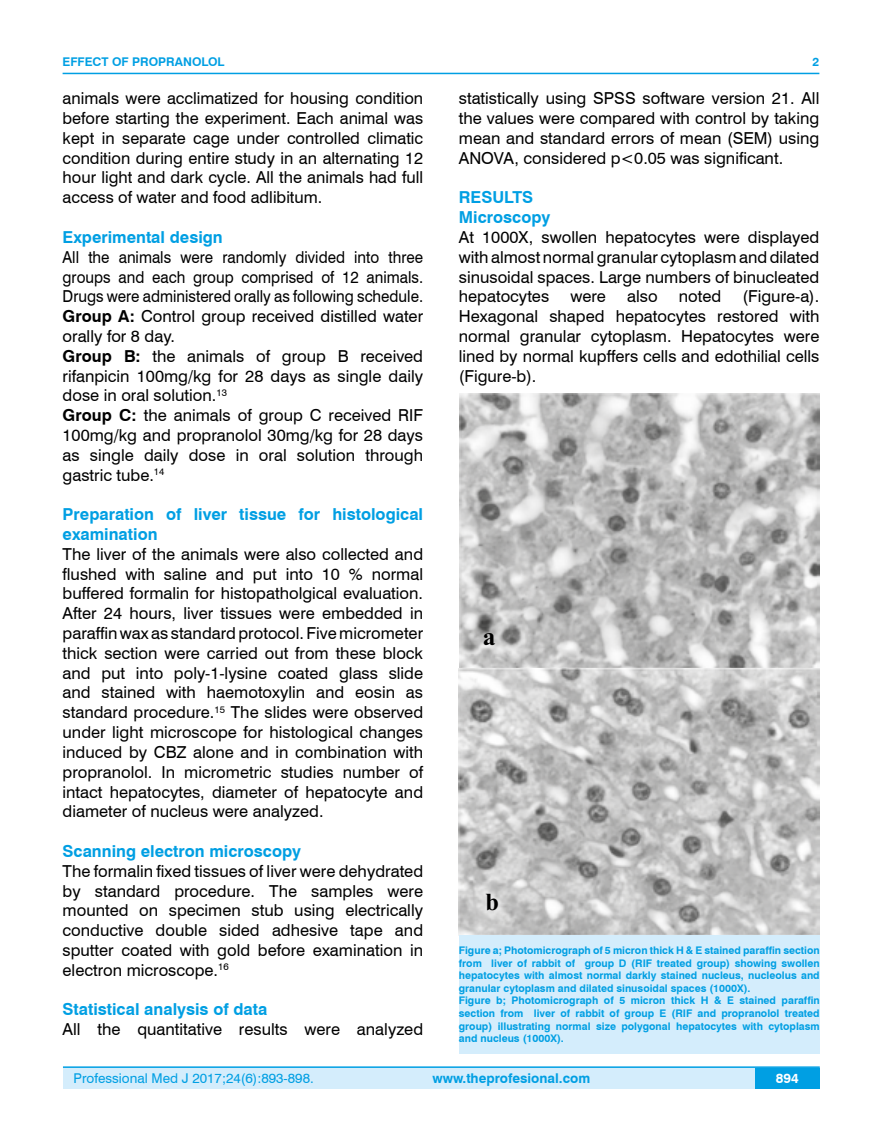
<style>
.page{position:relative;width:882px;height:1145px;background:#fff}
.page>*{position:absolute;margin:0;border:0;box-sizing:border-box;transform-origin:0 0}
.t1{font:700 25.5px "Times New Roman";color:#000}
.t2{font:700 24.45px "Times New Roman";color:#000}
.t3{font:16.5px/19.8px "Swiss 721 BT";color:#000;text-align:justify}
.t4{font:16.5px/19.8px "Swiss 721 BT";color:#000;scale:.92 1}
.t5{font:700 16.5px/19.8px "Swiss 721 BT";color:#009fe3}
.t6{font:13.5px "Swiss 721 BT";color:#009fe3}
.t7{font:700 13.5px "Swiss 721 BT";color:#009fe3}
.t8{font:700 13.5px "Swiss 721 BT";color:#fff}
.t9{font:700 12px "Swiss 721 BT";color:#009fe3}
.t10{font:700 10.5px/12.6px "Swiss 721 BT";color:#009fe3}
.s1{font-weight:700}
</style>
<div class="page">
<div style="left:63px;top:1067px;width:756px;height:21px;background:#d4edfc"></div>
<hr style="left:63px;top:1066px;width:756px;height:2px;background:#009fe3">
<div style="left:754px;top:1068px;width:65px;height:20px;background:#009fe3"></div>
<hr style="left:63px;top:73px;width:756px;height:1px;background:#009fe3">
<img style="left:458px;top:393px;width:361px;height:542px">
<div style="left:458px;top:935px;width:361px;height:118px;background:#d4edfc"></div>
<p class="t9" style="left:63px;top:53px;width:163px">EFFECT OF PROPRANOLOL</p>
<p class="t3" style="left:63px;top:88px;width:362px">animals were acclimatized for housing condition before starting the experiment. Each animal was kept in separate cage under controlled climatic condition during entire study in an alternating 12 hour light and dark cycle. All the animals had full access of water and food adlibitum.</p>
<p class="t5" style="left:63px;top:227px;width:162px">Experimental design</p>
<p class="t4" style="left:63px;top:246px;width:393px">All the animals were randomly divided into three groups and each group comprised of 12 animals.<br>Drugs were administered orally as following schedule.<br><span class="s1">Group A:</span> Control group received distilled water orally for 8 day.<br><span class="s1">Group B:</span> the animals of group B received rifanpicin 100mg/kg for 28 days as single daily dose in oral solution.<sup>13<br></sup><span class="s1">Group C:</span> the animals of group C received RIF 100mg/kg and propranolol 30mg/kg for 28 days as single daily dose in oral solution through gastric tube.<sup>14</sup></p>
<p class="t5" style="left:63px;top:504px;width:362px">Preparation of liver tissue for histological examination</p>
<p class="t3" style="left:63px;top:543px;width:362px">The liver of the animals were also collected and flushed with saline and put into 10 % normal buffered formalin for histopatholgical evaluation.<br>After 24 hours, liver tissues were embedded in paraffin wax as standard protocol. Five micrometer thick section were carried out from these block and put into poly-1-lysine coated glass slide and stained with haemotoxylin and eosin as standard procedure.<sup>15</sup> The slides were observed under light microscope for histological changes induced by CBZ alone and in combination with propranolol. In micrometric studies number of intact hepatocytes, diameter of hepatocyte and diameter of nucleus were analyzed.</p>
<p class="t5" style="left:63px;top:840px;width:240px">Scanning electron microscopy</p>
<p class="t3" style="left:63px;top:860px;width:362px">The formalin fixed tissues of liver were dehydrated by standard procedure. The samples were mounted on specimen stub using electrically conductive double sided adhesive tape and sputter coated with gold before examination in electron microscope.<sup>16</sup></p>
<p class="t5" style="left:63px;top:999px;width:206px">Statistical analysis of data</p>
<p class="t3" style="left:63px;top:1018px;width:362px">All the quantitative results were analyzed</p>
<p class="t9" style="left:812px;top:53px;width:8px">2</p>
<p class="t3" style="left:458px;top:88px;width:362px">statistically using SPSS software version 21. All the values were compared with control by taking mean and standard errors of mean (SEM) using ANOVA, considered p&lt;0.05 was significant.</p>
<p class="t5" style="left:458px;top:187px;width:93px">RESULTS<br>Microscopy</p>
<p class="t3" style="left:458px;top:226px;width:362px">At 1000X, swollen hepatocytes were displayed with almost normal granular cytoplasm and dilated sinusoidal spaces. Large numbers of binucleated hepatocytes</p>
<p class="t3" style="left:458px;top:286px;width:362px;text-indent:283px">(Figure-a).<br>Hexagonal shaped hepatocytes restored with normal granular cytoplasm. Hepatocytes were lined by normal kupffers cells and edothilial cells (Figure-b).</p>
<p class="t3" style="left:570px;top:286px;width:37px">were</p>
<p class="t3" style="left:627px;top:286px;width:32px">also</p>
<p class="t3" style="left:678px;top:286px;width:44px">noted</p>
<h1 class="t1" style="left:482px;top:618px;width:14px">a</h1>
<h2 class="t2" style="left:485px;top:884px;width:15px">b</h2>
<p class="t10" style="left:458px;top:943px;width:362px">Figure a; Photomicrograph of 5 micron thick H &amp; E stained paraffin section from liver of rabbit of group D (RIF treated group) showing swollen hepatocytes with almost normal darkly stained nucleus, nucleolus and granular cytoplasm and dilated sinusoidal spaces (1000X).<br>Figure b; Photomicrograph of 5 micron thick H &amp; E stained paraffin section from liver of rabbit of group E (RIF and propranolol treated group) illustrating normal size polygonal hepatocytes with cytoplasm and nucleus (1000X).</p>
<p class="t6" style="left:74px;top:1069px;width:241px">Professional Med J 2017;24(6):893-898.</p>
<p class="t7" style="left:432px;top:1069px;width:159px">www.theprofesional.com</p>
<p class="t8" style="left:775px;top:1069px;width:24px">894</p>
</div>
